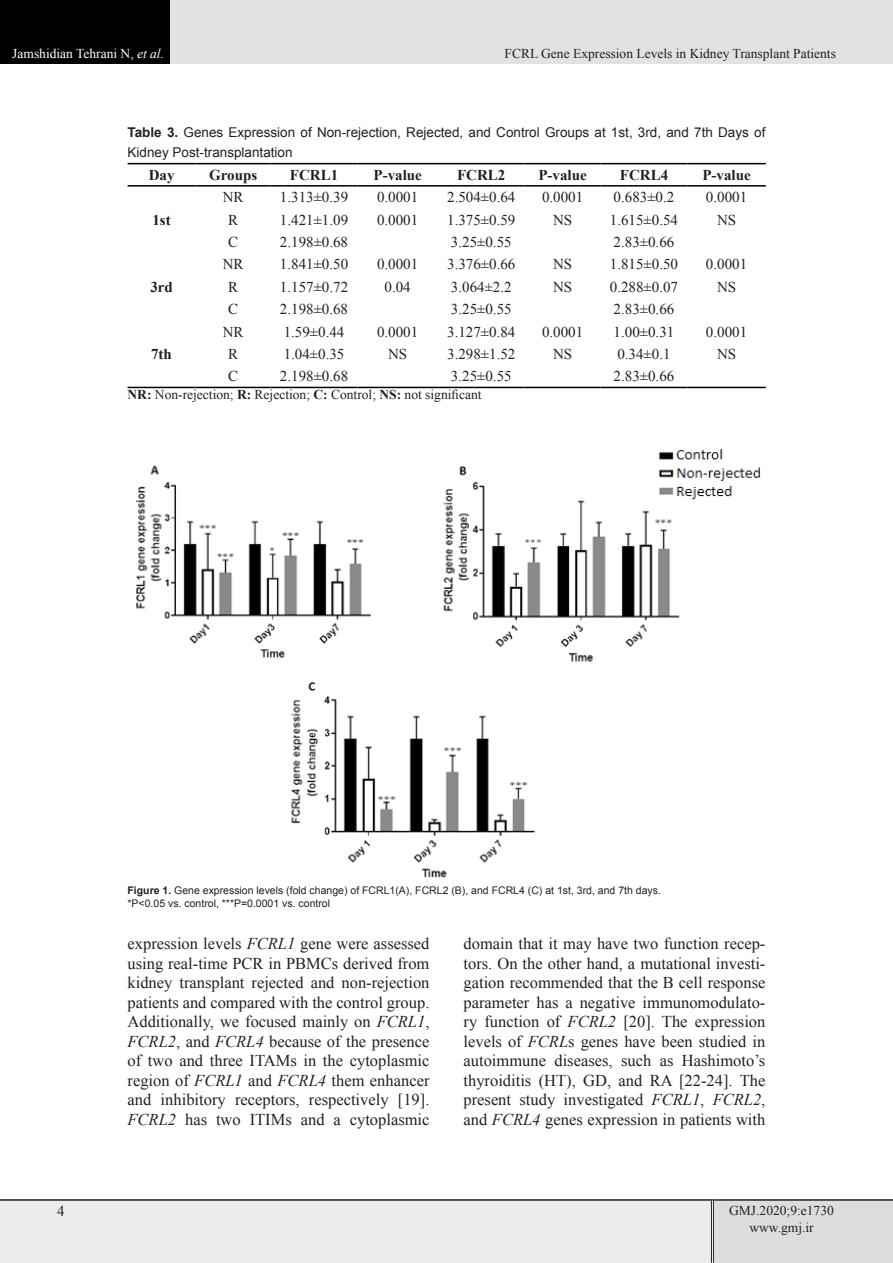
<style>
.page{position:relative;width:893px;height:1263px;background:#fff}
.page>*{position:absolute;margin:0;border:0;box-sizing:border-box;transform-origin:0 0}
.t1{font:16.5px/19.5px "Times New Roman";color:#231f20;text-align:justify}
.t2{font:15px "Times New Roman";color:#231f20}
.t3{font:700 15px "Times New Roman";color:#231f20}
.t4{font:13.5px/16.2px "Times New Roman";color:#231f20;text-align:center}
.t5{font:13.5px/19.5px "Arial";color:#231f20}
.t6{font:13.5px "Times New Roman";color:#fff}
.t7{font:10.5px/12.6px "Arial";color:#231f20}
.s1{font-style:italic}
.s2{font-weight:700}
</style>
<div class="page">
<div style="left:0;top:1200px;width:712px;height:63px;background:#ececee"></div>
<div style="left:712px;top:1200px;width:181px;height:63px;background:#dcdddf"></div>
<hr style="left:711px;top:1201px;width:3px;height:62px;background:#fff">
<hr style="left:711px;top:1201px;width:1px;height:62px;background:#231f20">
<hr style="left:713px;top:1201px;width:1px;height:62px;background:#231f20">
<hr style="left:0;top:1199px;width:712px;height:2px;background:#231f20">
<hr style="left:712px;top:1199px;width:181px;height:2px;background:#231f20">
<div style="left:0;top:0;width:170px;height:64px;background:#000"></div>
<div style="left:170px;top:0;width:723px;height:64px;background:#e1e2e4"></div>
<img style="left:136px;top:449px;width:625px;height:429px">
<hr style="left:128px;top:163px;width:68px;height:1px;background:#000">
<hr style="left:196px;top:163px;width:75px;height:1px;background:#000">
<hr style="left:271px;top:163px;width:86px;height:1px;background:#000">
<hr style="left:357px;top:163px;width:81px;height:1px;background:#000">
<hr style="left:438px;top:163px;width:87px;height:1px;background:#000">
<hr style="left:525px;top:163px;width:76px;height:1px;background:#000">
<hr style="left:601px;top:163px;width:86px;height:1px;background:#000">
<hr style="left:687px;top:163px;width:79px;height:1px;background:#000">
<hr style="left:128px;top:185px;width:68px;height:2px;background:#000">
<hr style="left:196px;top:185px;width:75px;height:2px;background:#000">
<hr style="left:271px;top:185px;width:86px;height:2px;background:#000">
<hr style="left:357px;top:185px;width:81px;height:2px;background:#000">
<hr style="left:438px;top:185px;width:87px;height:2px;background:#000">
<hr style="left:525px;top:185px;width:76px;height:2px;background:#000">
<hr style="left:601px;top:185px;width:86px;height:2px;background:#000">
<hr style="left:687px;top:185px;width:79px;height:2px;background:#000">
<hr style="left:128px;top:387px;width:68px;height:1px;background:#000">
<hr style="left:196px;top:387px;width:75px;height:1px;background:#000">
<hr style="left:271px;top:387px;width:86px;height:1px;background:#000">
<hr style="left:357px;top:387px;width:81px;height:1px;background:#000">
<hr style="left:438px;top:387px;width:87px;height:1px;background:#000">
<hr style="left:525px;top:387px;width:76px;height:1px;background:#000">
<hr style="left:601px;top:387px;width:86px;height:1px;background:#000">
<hr style="left:687px;top:387px;width:79px;height:1px;background:#000">
<p class="t6" style="left:12px;top:44px;width:153px">Jamshidian Tehrani N, <span class="s1">et al.</span></p>
<p class="t4" style="left:505px;top:45px;width:333px">FCRL Gene Expression Levels in Kidney Transplant Patients</p>
<p class="t5" style="left:128px;top:123px;width:639px"><span class="s2">Table 3.</span> Genes Expression of Non-rejection, Rejected, and Control Groups at 1st, 3rd, and 7th Days of<br>Kidney Post-transplantation</p>
<p class="t3" style="left:149px;top:164px;width:27px">Day</p>
<p class="t3" style="left:209px;top:164px;width:50px">Groups</p>
<p class="t3" style="left:290px;top:164px;width:50px">FCRL1</p>
<p class="t3" style="left:373px;top:164px;width:50px">P-value</p>
<p class="t3" style="left:457px;top:164px;width:50px">FCRL2</p>
<p class="t3" style="left:538px;top:164px;width:50px">P-value</p>
<p class="t3" style="left:620px;top:164px;width:50px">FCRL4</p>
<p class="t3" style="left:702px;top:164px;width:50px">P-value</p>
<p class="t3" style="left:152px;top:209px;width:20px">1st</p>
<p class="t2" style="left:223px;top:187px;width:22px">NR</p>
<p class="t2" style="left:280px;top:187px;width:70px">1.313±0.39</p>
<p class="t2" style="left:377px;top:187px;width:43px">0.0001</p>
<p class="t2" style="left:447px;top:187px;width:70px">2.504±0.64</p>
<p class="t2" style="left:542px;top:187px;width:43px">0.0001</p>
<p class="t2" style="left:614px;top:187px;width:62px">0.683±0.2</p>
<p class="t2" style="left:706px;top:187px;width:43px">0.0001</p>
<p class="t2" style="left:228px;top:209px;width:12px">R</p>
<p class="t2" style="left:280px;top:209px;width:70px">1.421±1.09</p>
<p class="t2" style="left:377px;top:209px;width:43px">0.0001</p>
<p class="t2" style="left:447px;top:209px;width:70px">1.375±0.59</p>
<p class="t2" style="left:553px;top:209px;width:21px">NS</p>
<p class="t2" style="left:610px;top:209px;width:70px">1.615±0.54</p>
<p class="t2" style="left:717px;top:209px;width:21px">NS</p>
<p class="t2" style="left:228px;top:231px;width:12px">C</p>
<p class="t2" style="left:280px;top:231px;width:70px">2.198±0.68</p>
<p class="t2" style="left:451px;top:231px;width:62px">3.25±0.55</p>
<p class="t2" style="left:614px;top:231px;width:62px">2.83±0.66</p>
<p class="t3" style="left:150px;top:276px;width:24px">3rd</p>
<p class="t2" style="left:223px;top:254px;width:22px">NR</p>
<p class="t2" style="left:280px;top:254px;width:70px">1.841±0.50</p>
<p class="t2" style="left:377px;top:254px;width:43px">0.0001</p>
<p class="t2" style="left:447px;top:254px;width:70px">3.376±0.66</p>
<p class="t2" style="left:553px;top:254px;width:21px">NS</p>
<p class="t2" style="left:610px;top:254px;width:70px">1.815±0.50</p>
<p class="t2" style="left:706px;top:254px;width:43px">0.0001</p>
<p class="t2" style="left:228px;top:276px;width:12px">R</p>
<p class="t2" style="left:280px;top:276px;width:70px">1.157±0.72</p>
<p class="t2" style="left:385px;top:276px;width:28px">0.04</p>
<p class="t2" style="left:451px;top:276px;width:62px">3.064±2.2</p>
<p class="t2" style="left:553px;top:276px;width:21px">NS</p>
<p class="t2" style="left:610px;top:276px;width:70px">0.288±0.07</p>
<p class="t2" style="left:717px;top:276px;width:21px">NS</p>
<p class="t2" style="left:228px;top:299px;width:12px">C</p>
<p class="t2" style="left:280px;top:299px;width:70px">2.198±0.68</p>
<p class="t2" style="left:451px;top:299px;width:62px">3.25±0.55</p>
<p class="t2" style="left:614px;top:299px;width:62px">2.83±0.66</p>
<p class="t2" style="left:223px;top:321px;width:22px">NR</p>
<p class="t2" style="left:284px;top:321px;width:62px">1.59±0.44</p>
<p class="t2" style="left:377px;top:321px;width:43px">0.0001</p>
<p class="t2" style="left:447px;top:321px;width:70px">3.127±0.84</p>
<p class="t2" style="left:542px;top:321px;width:43px">0.0001</p>
<p class="t2" style="left:614px;top:321px;width:62px">1.00±0.31</p>
<p class="t2" style="left:706px;top:321px;width:43px">0.0001</p>
<p class="t2" style="left:228px;top:343px;width:12px">R</p>
<p class="t2" style="left:284px;top:343px;width:62px">1.04±0.35</p>
<p class="t2" style="left:388px;top:343px;width:21px">NS</p>
<p class="t2" style="left:447px;top:343px;width:70px">3.298±1.52</p>
<p class="t2" style="left:553px;top:343px;width:21px">NS</p>
<p class="t2" style="left:617px;top:343px;width:55px">0.34±0.1</p>
<p class="t2" style="left:717px;top:343px;width:21px">NS</p>
<p class="t2" style="left:228px;top:366px;width:12px">C</p>
<p class="t2" style="left:280px;top:366px;width:70px">2.198±0.68</p>
<p class="t2" style="left:451px;top:366px;width:62px">3.25±0.55</p>
<p class="t2" style="left:614px;top:366px;width:62px">2.83±0.66</p>
<p class="t4" style="left:128px;top:386px;width:355px"><span class="s2">NR:</span> Non-rejection; <span class="s2">R:</span> Rejection; <span class="s2">C:</span> Control; <span class="s2">NS:</span> not significant</p>
<p class="t3" style="left:151px;top:343px;width:22px">7th</p>
<p class="t7" style="left:128px;top:884px;width:535px"><span class="s2">Figure 1.</span> Gene expression levels (fold change) of FCRL1(A), FCRL2 (B), and FCRL4 (C) at 1st, 3rd, and 7th days. *P&lt;0.05 vs. control, ***P=0.0001 vs. control</p>
<p class="t1" style="left:128px;top:933px;width:303px">expression levels <span class="s1">FCRL1</span> gene were assessed using real-time PCR in PBMCs derived from kidney transplant rejected and non-rejection patients and compared with the control group.<br>Additionally, we focused mainly on <span class="s1">FCRL1</span>, <span class="s1">FCRL2</span>, and <span class="s1">FCRL4</span> because of the presence of two and three ITAMs in the cytoplasmic region of <span class="s1">FCRL1</span> and <span class="s1">FCRL4</span> them enhancer and inhibitory receptors, respectively [19].<br><span class="s1">FCRL2</span> has two ITIMs and a cytoplasmic</p>
<p class="t1" style="left:463px;top:933px;width:303px">domain that it may have two function recep&shy;tors. On the other hand, a mutational investi&shy;gation recommended that the B cell response parameter has a negative immunomodulato&shy;ry function of <span class="s1">FCRL2</span> [20]. The expression levels of <span class="s1">FCRL</span>s genes have been studied in autoimmune diseases, such as Hashimoto’s thyroiditis (HT), GD, and RA [22-24]. The present study investigated <span class="s1">FCRL1</span>, <span class="s1">FCRL2</span>, and <span class="s1">FCRL4</span> genes expression in patients with</p>
<p class="t2" style="left:57px;top:1201px;width:9px">4</p>
<p class="t4" style="left:729px;top:1202px;width:106px">GMJ.2020;9:e1730 www.gmj.ir</p>
</div>
